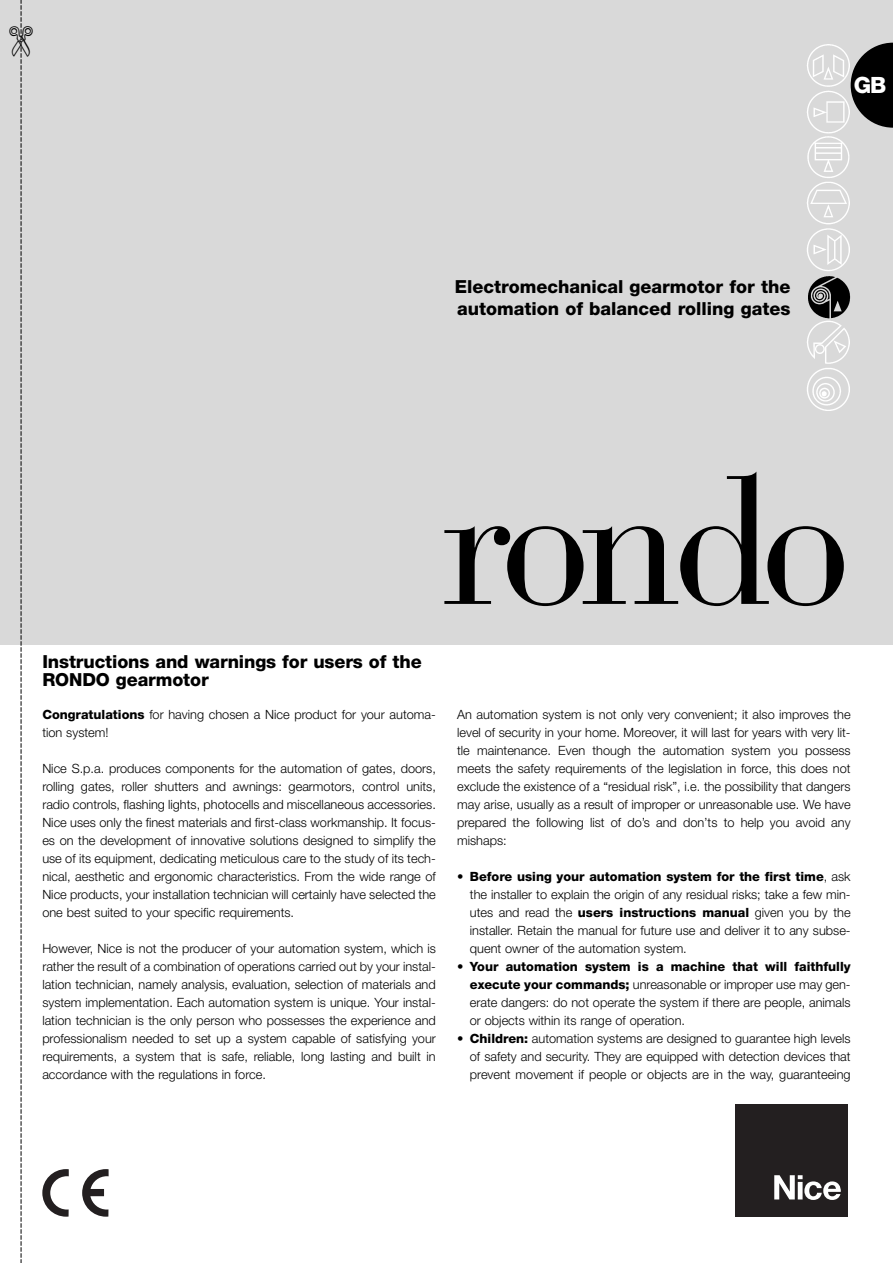
<style>
.page{position:relative;width:893px;height:1263px;background:#fff}
.page>*{position:absolute;margin:0;border:0;box-sizing:border-box;transform-origin:0 0}
.t1{font:180px "Bauer Bodoni";letter-spacing:-.055em;color:#000}
.t2{font:800 22.5px "Helvetica Neue";color:#fff}
.t3{font:800 18px/21.6px "Helvetica Neue";color:#000}
.t4{font:300 12.75px/18px "Helvetica Neue";color:#000;text-align:justify}
.s1{font-weight:800}
</style>
<div class="page">
<div style="left:0;top:0;width:892px;height:644px;background:#d9d9d9"></div>
<img style="left:807px;top:45px;width:42px;height:226px">
<img style="left:807px;top:320px;width:42px;height:90px">
<img style="left:808px;top:276px;width:43px;height:43px">
<svg style="left:42px;top:1169px;width:27px;height:48px"></svg>
<svg style="left:82px;top:1169px;width:27px;height:48px"></svg>
<div style="left:735px;top:1105px;width:112px;height:112px;background:#231f20"></div>
<svg style="left:774px;top:1175px;width:67px;height:25px"></svg>
<svg style="left:850px;top:43px;width:42px;height:85px"></svg>
<svg style="left:9px;top:0;width:24px;height:1263px"></svg>
<h2 class="t2" style="left:853px;top:77px;width:34px">GB</h2>
<h3 class="t3" style="left:455px;top:278px;width:337px">Electromechanical gearmotor for the automation of balanced rolling gates</h3>
<h1 class="t1" style="left:442px;top:472px;width:410px">rondo</h1>
<h3 class="t3" style="left:42px;top:654px;width:381px;line-height:18px">Instructions and warnings for users of the<br>RONDO gearmotor</h3>
<p class="t4" style="left:42px;top:706px;width:395px"><span class="s1">Congratulations</span> for having chosen a Nice product for your automa&shy;tion system!</p>
<p class="t4" style="left:42px;top:760px;width:395px">Nice S.p.a. produces components for the automation of gates, doors, rolling gates, roller shutters and awnings: gearmotors, control units, radio controls, flashing lights, photocells and miscellaneous accessories.<br>Nice uses only the finest materials and first-class workmanship. It focus&shy;es on the development of innovative solutions designed to simplify the use of its equipment, dedicating meticulous care to the study of its tech&shy;nical, aesthetic and ergonomic characteristics. From the wide range of Nice products, your installation technician will certainly have selected the one best suited to your specific requirements.</p>
<p class="t4" style="left:42px;top:940px;width:395px">However, Nice is not the producer of your automation system, which is rather the result of a combination of operations carried out by your instal&shy;lation technician, namely analysis, evaluation, selection of materials and system implementation. Each automation system is unique. Your instal&shy;lation technician is the only person who possesses the experience and professionalism needed to set up a system capable of satisfying your requirements, a system that is safe, reliable, long lasting and built in accordance with the regulations in force.</p>
<p class="t4" style="left:457px;top:706px;width:395px">An automation system is not only very convenient; it also improves the level of security in your home. Moreover, it will last for years with very lit&shy;tle maintenance. Even though the automation system you possess meets the safety requirements of the legislation in force, this does not exclude the existence of a “residual risk”, i.e. the possibility that dangers may arise, usually as a result of improper or unreasonable use. We have prepared the following list of do’s and don’ts to help you avoid any mishaps:</p>
<p class="t4" style="left:470px;top:868px;width:382px;text-indent:-13px">• <span class="s1">Before using your automation system for the first time</span>, ask the installer to explain the origin of any residual risks; take a few min&shy;utes and read the <span class="s1">users instructions manual</span> given you by the installer. Retain the manual for future use and deliver it to any subse&shy;quent owner of the automation system.</p>
<p class="t4" style="left:470px;top:958px;width:382px;text-indent:-13px">• <span class="s1">Your automation system is a machine that will faithfully execute your commands;</span> unreasonable or improper use may gen&shy;erate dangers: do not operate the system if there are people, animals or objects within its range of operation.</p>
<p class="t4" style="left:470px;top:1030px;width:382px;text-indent:-13px">• <span class="s1">Children:</span> automation systems are designed to guarantee high levels of safety and security. They are equipped with detection devices that prevent movement if people or objects are in the way, guaranteeing</p>
</div>
